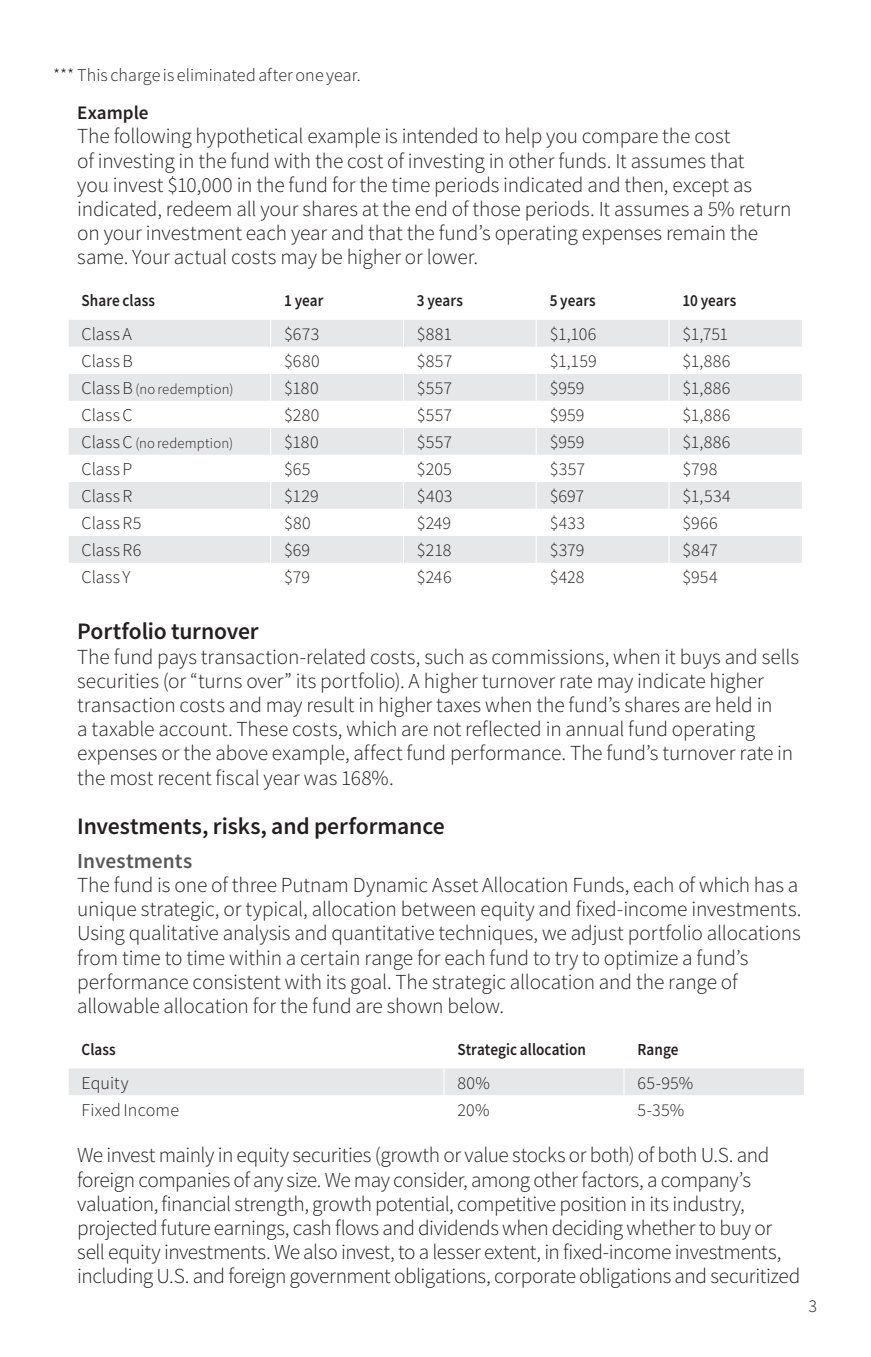
<style>
.page{position:relative;width:871px;height:1357px;background:#fff}
.page>*{position:absolute;margin:0;border:0;box-sizing:border-box;transform-origin:0 0}
.SubHead_1{font:600 23.62px "Source Sans Pro";letter-spacing:-.005em;color:#231f20}
.Text{font:300 21.38px/24.3px "Source Sans Pro";letter-spacing:-.01em;color:#231f20}
.SubHead_2{font:600 21.38px "Source Sans Pro";letter-spacing:.005em;color:#57585a}
.SubHead_3{font:600 19.12px "Source Sans Pro";color:#231f20}
.Table_Left{font:300 18px "Source Sans Pro";letter-spacing:.01em;color:#231f20}
.Foot_symbol2{font:300 18px "Source Sans Pro";letter-spacing:.005em;color:#231f20}
.Table_ColHd_Left{font:600 16.88px "Source Sans Pro";letter-spacing:.005em;color:#231f20;scale:.9 1}
.Table_Left-2{font:300 14.62px "Source Sans Pro";letter-spacing:.015em;color:#231f20}
.s1{font-size:18px}
</style>
<div class="page">
<div style="left:69px;top:320px;width:733px;height:27px;background:#e6e7e9"></div>
<svg style="left:69px;top:374px;width:733px;height:189px;fill:#e6e7e9"></svg>
<svg style="left:270px;top:320px;width:1px;height:243px"></svg>
<svg style="left:403px;top:320px;width:1px;height:243px"></svg>
<svg style="left:536px;top:320px;width:1px;height:243px"></svg>
<svg style="left:668px;top:320px;width:1px;height:243px"></svg>
<div style="left:69px;top:1068px;width:735px;height:27px;background:#e6e7e9"></div>
<p class="Foot_symbol2" style="left:53px;top:64px;width:309px">*** This charge is eliminated after one year.</p>
<p class="SubHead_3" style="left:77px;top:100px;width:73px">Example</p>
<p class="Text" style="left:77px;top:124px;width:716px">The following hypothetical example is intended to help you compare the cost<br>of investing in the fund with the cost of investing in other funds. It assumes that<br>you invest $10,000 in the fund for the time periods indicated and then, except as indicated, redeem all your shares at the end of those periods. It assumes a 5% return on your investment each year and that the fund’s operating expenses remain the same. Your actual costs may be higher or lower.</p>
<p class="Table_ColHd_Left" style="left:82px;top:290px;width:83px">Share class</p>
<p class="Table_ColHd_Left" style="left:284px;top:290px;width:45px">1 year</p>
<p class="Table_ColHd_Left" style="left:417px;top:290px;width:53px">3 years</p>
<p class="Table_ColHd_Left" style="left:550px;top:290px;width:53px">5 years</p>
<p class="Table_ColHd_Left" style="left:682px;top:290px;width:61px">10 years</p>
<p class="Table_Left" style="left:82px;top:323px;width:52px">Class A</p>
<p class="Table_Left" style="left:284px;top:323px;width:37px">$673</p>
<p class="Table_Left" style="left:417px;top:323px;width:37px">$881</p>
<p class="Table_Left" style="left:550px;top:323px;width:48px">$1,106</p>
<p class="Table_Left" style="left:682px;top:323px;width:47px">$1,751</p>
<p class="Table_Left" style="left:82px;top:350px;width:53px">Class B</p>
<p class="Table_Left" style="left:284px;top:350px;width:37px">$680</p>
<p class="Table_Left" style="left:417px;top:350px;width:37px">$857</p>
<p class="Table_Left" style="left:550px;top:350px;width:48px">$1,159</p>
<p class="Table_Left" style="left:682px;top:350px;width:50px">$1,886</p>
<p class="Table_Left-2" style="left:82px;top:380px;width:153px"><span class="s1">Class B</span> (no redemption)</p>
<p class="Table_Left" style="left:284px;top:377px;width:36px">$180</p>
<p class="Table_Left" style="left:417px;top:377px;width:37px">$557</p>
<p class="Table_Left" style="left:550px;top:377px;width:36px">$959</p>
<p class="Table_Left" style="left:682px;top:377px;width:50px">$1,886</p>
<p class="Table_Left" style="left:82px;top:404px;width:53px">Class C</p>
<p class="Table_Left" style="left:284px;top:404px;width:37px">$280</p>
<p class="Table_Left" style="left:417px;top:404px;width:37px">$557</p>
<p class="Table_Left" style="left:550px;top:404px;width:36px">$959</p>
<p class="Table_Left" style="left:682px;top:404px;width:50px">$1,886</p>
<p class="Table_Left-2" style="left:82px;top:434px;width:153px"><span class="s1">Class C</span> (no redemption)</p>
<p class="Table_Left" style="left:284px;top:431px;width:36px">$180</p>
<p class="Table_Left" style="left:417px;top:431px;width:37px">$557</p>
<p class="Table_Left" style="left:550px;top:431px;width:36px">$959</p>
<p class="Table_Left" style="left:682px;top:431px;width:50px">$1,886</p>
<p class="Table_Left" style="left:82px;top:458px;width:52px">Class P</p>
<p class="Table_Left" style="left:284px;top:458px;width:28px">$65</p>
<p class="Table_Left" style="left:417px;top:458px;width:36px">$205</p>
<p class="Table_Left" style="left:550px;top:458px;width:37px">$357</p>
<p class="Table_Left" style="left:682px;top:458px;width:36px">$798</p>
<p class="Table_Left" style="left:82px;top:485px;width:52px">Class R</p>
<p class="Table_Left" style="left:284px;top:485px;width:36px">$129</p>
<p class="Table_Left" style="left:417px;top:485px;width:37px">$403</p>
<p class="Table_Left" style="left:550px;top:485px;width:36px">$697</p>
<p class="Table_Left" style="left:682px;top:485px;width:50px">$1,534</p>
<p class="Table_Left" style="left:82px;top:512px;width:61px">Class R5</p>
<p class="Table_Left" style="left:284px;top:512px;width:28px">$80</p>
<p class="Table_Left" style="left:417px;top:512px;width:36px">$249</p>
<p class="Table_Left" style="left:550px;top:512px;width:37px">$433</p>
<p class="Table_Left" style="left:682px;top:512px;width:37px">$966</p>
<p class="Table_Left" style="left:82px;top:539px;width:61px">Class R6</p>
<p class="Table_Left" style="left:284px;top:539px;width:28px">$69</p>
<p class="Table_Left" style="left:417px;top:539px;width:36px">$218</p>
<p class="Table_Left" style="left:550px;top:539px;width:36px">$379</p>
<p class="Table_Left" style="left:682px;top:539px;width:37px">$847</p>
<p class="Table_Left" style="left:82px;top:566px;width:51px">Class Y</p>
<p class="Table_Left" style="left:284px;top:566px;width:27px">$79</p>
<p class="Table_Left" style="left:417px;top:566px;width:36px">$246</p>
<p class="Table_Left" style="left:550px;top:566px;width:36px">$428</p>
<p class="Table_Left" style="left:682px;top:566px;width:37px">$954</p>
<p class="SubHead_1" style="left:77px;top:616px;width:183px">Portfolio turnover</p>
<p class="Text" style="left:77px;top:644px;width:723px">The fund pays transaction-related costs, such as commissions, when it buys and sells securities (or “turns over” its portfolio). A higher turnover rate may indicate higher transaction costs and may result in higher taxes when the fund’s shares are held in<br>a taxable account. These costs, which are not reflected in annual fund operating expenses or the above example, affect fund performance. The fund’s turnover rate in the most recent fiscal year was 168%.</p>
<p class="SubHead_1" style="left:77px;top:811px;width:369px">Investments, risks, and performance</p>
<p class="SubHead_2" style="left:77px;top:847px;width:117px">Investments</p>
<p class="Text" style="left:77px;top:873px;width:726px">The fund is one of three Putnam Dynamic Asset Allocation Funds, each of which has a unique strategic, or typical, allocation between equity and fixed-income investments.<br>Using qualitative analysis and quantitative techniques, we adjust portfolio allocations from time to time within a certain range for each fund to try to optimize a fund’s performance consistent with its goal. The strategic allocation and the range of allowable allocation for the fund are shown below.</p>
<p class="Table_ColHd_Left" style="left:82px;top:1038px;width:40px">Class</p>
<p class="Table_ColHd_Left" style="left:457px;top:1038px;width:144px">Strategic allocation</p>
<p class="Table_ColHd_Left" style="left:637px;top:1038px;width:47px">Range</p>
<p class="Table_Left" style="left:82px;top:1071px;width:48px">Equity</p>
<p class="Table_Left" style="left:457px;top:1071px;width:34px">80%</p>
<p class="Table_Left" style="left:637px;top:1071px;width:57px">65-95%</p>
<p class="Table_Left" style="left:82px;top:1098px;width:99px">Fixed Income</p>
<p class="Table_Left" style="left:457px;top:1098px;width:34px">20%</p>
<p class="Table_Left" style="left:637px;top:1098px;width:48px">5-35%</p>
<p class="Text" style="left:77px;top:1143px;width:724px">We invest mainly in equity securities (growth or value stocks or both) of both U.S. and foreign companies of any size. We may consider, among other factors, a company’s valuation, financial strength, growth potential, competitive position in its industry, projected future earnings, cash flows and dividends when deciding whether to buy or sell equity investments. We also invest, to a lesser extent, in fixed-income investments, including U.S. and foreign government obligations, corporate obligations and securitized</p>
<p class="Foot_symbol2" style="left:808px;top:1295px;width:10px">3</p>
</div>
